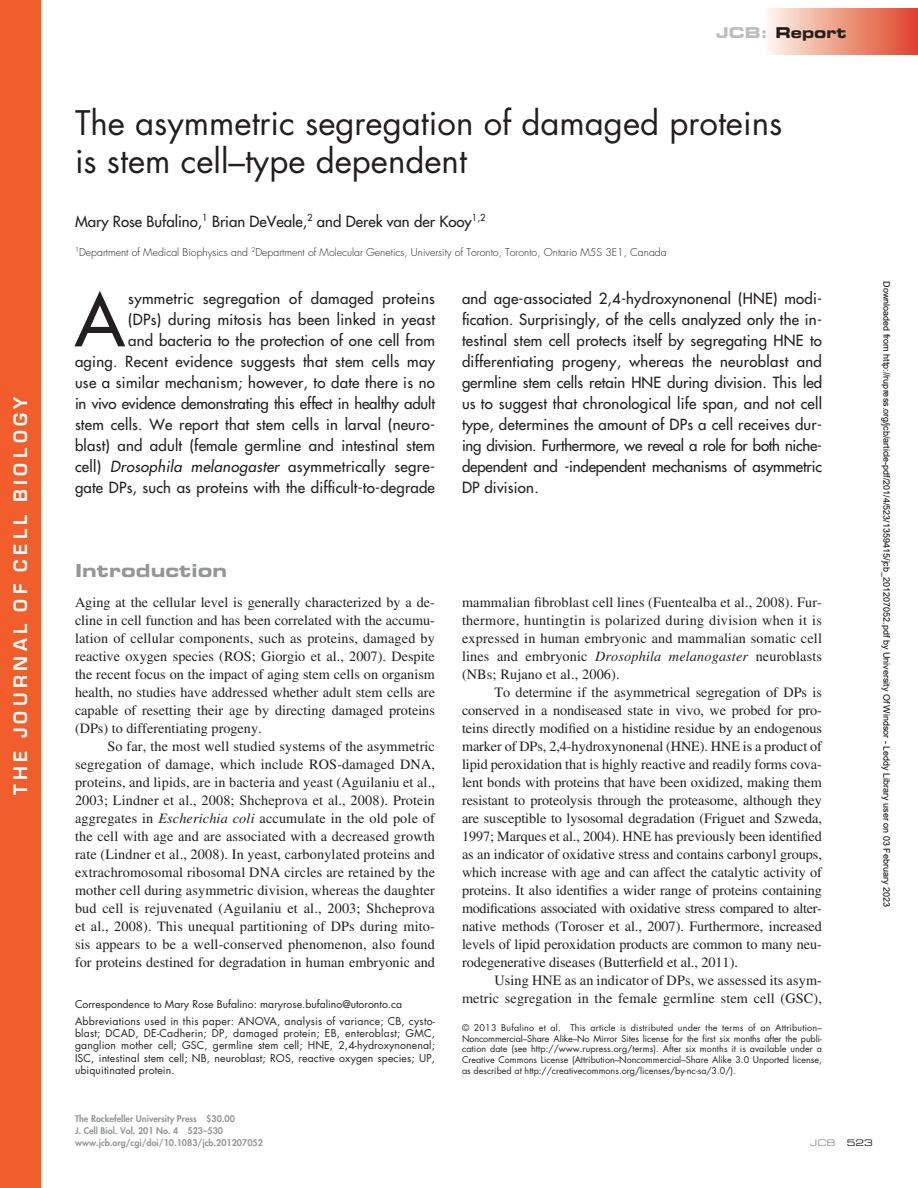
<style>
.page{position:relative;width:918px;height:1188px;background:#fff}
.page>*{position:absolute;margin:0;border:0;box-sizing:border-box;transform-origin:0 0}
.t1{font:500 70.65px "Futura Std";color:#231f20}
.t2{font:33px/38.2px "Futura Std";color:#231f20}
.t3{font:600 18px "Eurostile";letter-spacing:.25em;color:#fff}
.t4{font:18px "Eurostile LT Std Bold Ex 2";letter-spacing:.005em;color:#949698}
.t5{font:500 15px/21px "Futura Std";letter-spacing:.015em;color:#231f20;text-align:right}
.t6{font:15px "Eurostile LT Std Bold Ex 2";color:#231f20}
.t7{font:14.25px/18px "Times LT Std";color:#231f20;text-align:justify}
.t8{font:10.5px/12.3px "Futura Std";letter-spacing:.01em;color:#231f20}
.t9{font:300 10.5px "Futura Std";color:#231f20}
.t10{font:9px/10.8px "Futura Std";color:#231f20;text-align:justify}
.t11{font:9px "Arial";color:#000}
.t12{font:800 9px/12px "Futura Std";color:#949698}
.t13{font:9px "Eurostile LT Std Ex 2";color:#949698}
.t14{font:9px "Eurostile LT Std Ex 2";color:#231f20}
.s1{color:#bcbec0}
.s2{font-style:italic}
</style>
<div class="page">
<div style="left:763px;top:8px;width:155px;height:47px;background:linear-gradient(to right,#fefaef,#de4225)"></div>
<div style="left:0;top:0;width:40px;height:1188px;background:#f15d2b"></div>
<p class="t3" style="left:13px;top:795px;width:400px;rotate:-90deg">THE JOURNAL OF CELL BIOLOGY</p>
<p class="t6" style="left:716px;top:22px;width:132px"><span class="s1">JCB:</span> Report</p>
<h2 class="t2" style="left:75px;top:104px;width:709px">The asymmetric segregation of damaged proteins is stem cell–type dependent</h2>
<p class="t5" style="left:75px;top:212px;width:412px">Mary Rose Bufalino,<sup>1</sup> Brian DeVeale,<sup>2</sup> and Derek van der Kooy<sup>1,2</sup></p>
<p class="t9" style="left:75px;top:246px;width:593px"><sup>1</sup>Department of Medical Biophysics and <sup>2</sup>Department of Molecular Genetics, University of Toronto, Toronto, Ontario M5S 3E1, Canada</p>
<h1 class="t1" style="left:75px;top:276px;width:51px">A</h1>
<p class="t5" style="left:75px;top:288px;width:362px">symmetric segregation of damaged proteins<br>(DPs) during mitosis has been linked in yeast<br>and bacteria to the protection of one cell from<br>aging. Recent evidence suggests that stem cells may use a similar mechanism; however, to date there is no in vivo evidence demonstrating this effect in healthy adult stem cells. We report that stem cells in larval (neuro&shy;blast) and adult (female germline and intestinal stem cell) <span class="s2">Drosophila melanogaster</span> asymmetrically segre&shy;gate DPs, such as proteins with the difficult-to-degrade</p>
<p class="t5" style="left:462px;top:288px;width:362px;text-align:justify">and age-associated 2,4-hydroxynonenal (HNE) modi&shy;fication. Surprisingly, of the cells analyzed only the in&shy;testinal stem cell protects itself by segregating HNE to differentiating progeny, whereas the neuroblast and germline stem cells retain HNE during division. This led us to suggest that chronological life span, and not cell type, determines the amount of DPs a cell receives dur&shy;ing division. Furthermore, we reveal a role for both niche&shy;dependent and -independent mechanisms of asymmetric DP division.</p>
<p class="t4" style="left:75px;top:558px;width:154px">Introduction</p>
<p class="t7" style="left:75px;top:593px;width:362px">Aging at the cellular level is generally characterized by a de&shy;cline in cell function and has been correlated with the accumu&shy;lation of cellular components, such as proteins, damaged by reactive oxygen species (ROS; Giorgio et al., 2007). Despite the recent focus on the impact of aging stem cells on organism health, no studies have addressed whether adult stem cells are capable of resetting their age by directing damaged proteins (DPs) to differentiating progeny.</p>
<p class="t7" style="left:75px;top:737px;width:362px;text-indent:32px">So far, the most well studied systems of the asymmetric segregation of damage, which include ROS-damaged DNA, proteins, and lipids, are in bacteria and yeast (Aguilaniu et al., 2003; Lindner et al., 2008; Shcheprova et al., 2008). Protein aggregates in <span class="s2">Escherichia coli</span> accumulate in the old pole of the cell with age and are associated with a decreased growth rate (Lindner et al., 2008). In yeast, carbonylated proteins and extrachromosomal ribosomal DNA circles are retained by the mother cell during asymmetric division, whereas the daughter bud cell is rejuvenated (Aguilaniu et al., 2003; Shcheprova et al., 2008). This unequal partitioning of DPs during mito&shy;sis appears to be a well-conserved phenomenon, also found for proteins destined for degradation in human embryonic and</p>
<p class="t8" style="left:75px;top:995px;width:362px;line-height:16.8px">Correspondence to Mary Rose Bufalino: maryrose.bufalino@utoronto.ca<br>Abbreviations used in this paper: ANOVA, analysis of variance; CB, cysto-</p>
<p class="t8" style="left:75px;top:1027px;width:362px;text-align:justify">blast; DCAD, DE-Cadherin; DP, damaged protein; EB, enteroblast; GMC, ganglion mother cell; GSC, germline stem cell; HNE, 2,4-hydroxynonenal; ISC, intestinal stem cell; NB, neuroblast; ROS, reactive oxygen species; UP, ubiquitinated protein.</p>
<p class="t7" style="left:462px;top:593px;width:362px">mammalian fibroblast cell lines (Fuentealba et al., 2008). Fur&shy;thermore, huntingtin is polarized during division when it is expressed in human embryonic and mammalian somatic cell lines and embryonic <span class="s2">Drosophila melanogaster</span> neuroblasts (NBs; Rujano et al., 2006).</p>
<p class="t7" style="left:462px;top:683px;width:362px;text-indent:32px">To determine if the asymmetrical segregation of DPs is conserved in a nondiseased state in vivo, we probed for pro&shy;teins directly modified on a histidine residue by an endogenous marker of DPs, 2,4-hydroxynonenal (HNE). HNE is a product of lipid peroxidation that is highly reactive and readily forms cova&shy;lent bonds with proteins that have been oxidized, making them resistant to proteolysis through the proteasome, although they are susceptible to lysosomal degradation (Friguet and Szweda, 1997; Marques et al., 2004). HNE has previously been identified as an indicator of oxidative stress and contains carbonyl groups, which increase with age and can affect the catalytic activity of proteins. It also identifies a wider range of proteins containing modifications associated with oxidative stress compared to alter&shy;native methods (Toroser et al., 2007). Furthermore, increased levels of lipid peroxidation products are common to many neu&shy;rodegenerative diseases (Butterfield et al., 2011).</p>
<p class="t7" style="left:462px;top:971px;width:362px;text-align:right">Using HNE as an indicator of DPs, we assessed its asym&shy;metric segregation in the female germline stem cell (GSC),</p>
<p class="t10" style="left:462px;top:1022px;width:362px">© 2013 Bufalino et al. This article is distributed under the terms of an Attribution– Noncommercial–Share Alike–No Mirror Sites license for the first six months after the publi&shy;cation date (see http://www.rupress.org/terms). After six months it is available under a Creative Commons License (Attribution–Noncommercial–Share Alike 3.0 Unported license, as described at http://creativecommons.org/licenses/by-nc-sa/3.0/).</p>
<p class="t11" style="left:890px;top:281px;width:627px;rotate:90deg">Downloaded from http://rupress.org/jcb/article-pdf/201/4/523/1359415/jcb_201207052.pdf by University Of Windsor - Leddy Library user on 03 February 2023</p>
<p class="t12" style="left:75px;top:1112px;width:189px">The Rockefeller University Press $30.00<br>J. Cell Biol. Vol. 201 No. 4 523–530 www.jcb.org/cgi/doi/10.1083/jcb.201207052</p>
<p class="t13" style="left:810px;top:1136px;width:27px">JCB</p>
<p class="t14" style="left:847px;top:1136px;width:28px">523</p>
</div>
